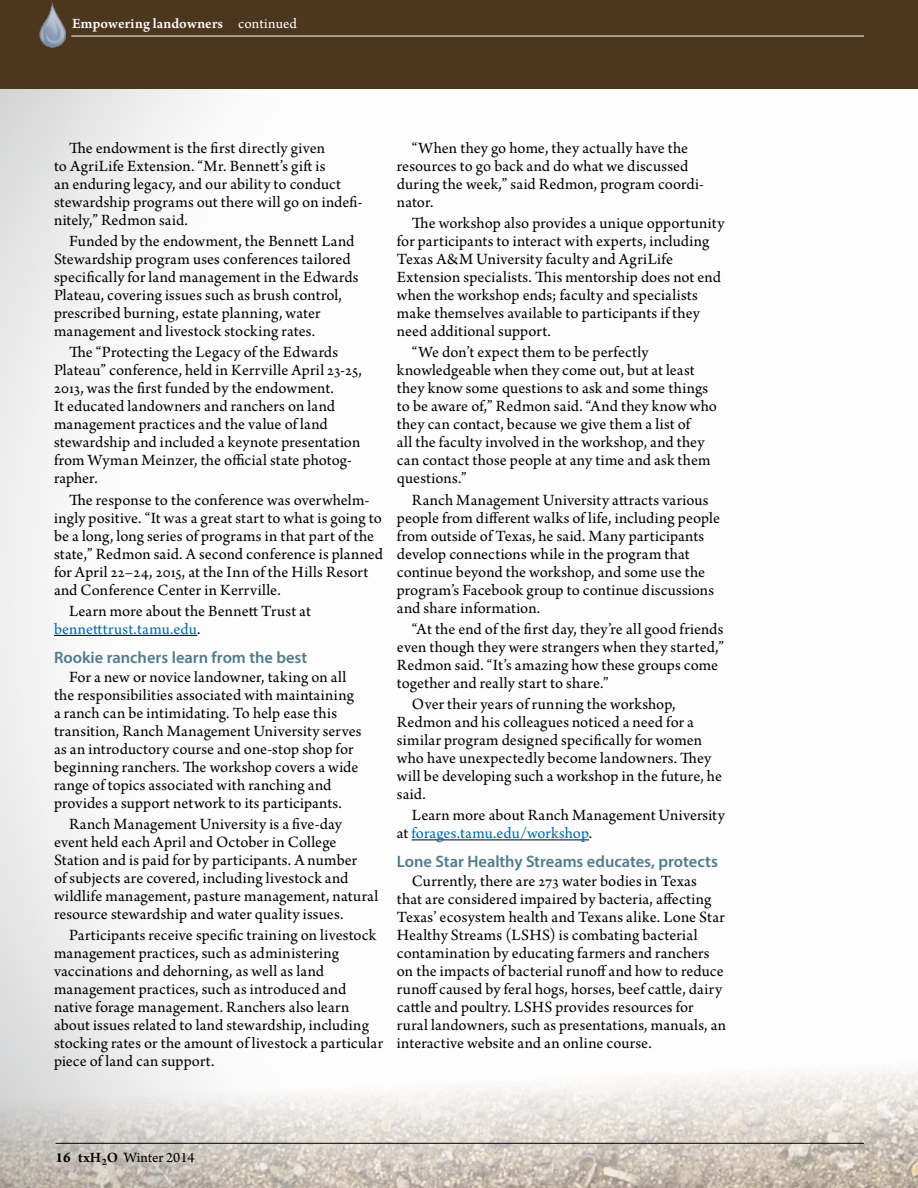
<style>
.page{position:relative;width:918px;height:1188px;background:#fff}
.page>*{position:absolute;margin:0;border:0;box-sizing:border-box;transform-origin:0 0}
.t1{font:16.5px/18px "Arno Pro";letter-spacing:.01em;color:#000}
.t2{font:600 16.5px "Myriad Pro";color:#4f7b8c}
.t3{font:600 15px "Arno Pro";letter-spacing:.01em;color:#fff}
.t4{font:15px "Arno Pro";letter-spacing:-.005em;color:#000}
.s1{font-weight:400}
.s2{color:#0068ac}
.s3{font-weight:700}
.s4{font-weight:600}
</style>
<div class="page">
<div style="left:0;top:0;width:918px;height:89px;background:#4d361e"></div>
<img style="left:0;top:1011px;width:918px;height:177px">
<hr style="left:56px;top:1143px;width:808px;height:1px;background:#000">
<hr style="left:71px;top:36px;width:793px;height:1px;background:#fff">
<img style="left:39px;top:3px;width:26px;height:45px">
<hr style="left:54px;top:635px;width:143px;height:1px;background:#000">
<hr style="left:412px;top:839px;width:177px;height:1px;background:#000">
<p class="t3" style="left:72px;top:15px;width:227px">Empowering landowners <span class="s1">continued</span></p>
<p class="t1" style="left:54px;top:140px;width:310px;text-indent:15px">The endowment is the first directly given<br>to AgriLife Extension. “Mr. Bennett’s gift is<br>an enduring legacy, and our ability to conduct stewardship programs out there will go on indefi&shy;nitely,” Redmon said.</p>
<p class="t1" style="left:54px;top:233px;width:306px;text-indent:15px">Funded by the endowment, the Bennett Land Stewardship program uses conferences tailored specifically for land management in the Edwards Plateau, covering issues such as brush control, prescribed burning, estate planning, water management and livestock stocking rates.</p>
<p class="t1" style="left:54px;top:344px;width:309px;text-indent:15px">The “Protecting the Legacy of the Edwards Plateau” conference, held in Kerrville April 23-25, 2013, was the first funded by the endowment.<br>It educated landowners and ranchers on land management practices and the value of land stewardship and included a keynote presentation from Wyman Meinzer, the official state photog&shy;rapher.</p>
<p class="t1" style="left:54px;top:491px;width:331px;text-indent:15px">The response to the conference was overwhelm&shy;ingly positive. “It was a great start to what is going to be a long, long series of programs in that part of the state,” Redmon said. A second conference is planned for April 22–24, 2015, at the Inn of the Hills Resort and Conference Center in Kerrville.</p>
<p class="t1" style="left:54px;top:603px;width:258px;text-indent:15px">Learn more about the Bennett Trust at <span class="s2">bennetttrust.tamu.edu</span>.</p>
<p class="t2" style="left:54px;top:647px;width:255px">Rookie ranchers learn from the best</p>
<p class="t1" style="left:54px;top:669px;width:309px;text-indent:15px">For a new or novice landowner, taking on all the responsibilities associated with maintaining a ranch can be intimidating. To help ease this transition, Ranch Management University serves as an introductory course and one-stop shop for beginning ranchers. The workshop covers a wide range of topics associated with ranching and provides a support network to its participants.</p>
<p class="t1" style="left:54px;top:816px;width:326px;text-indent:15px">Ranch Management University is a five-day event held each April and October in College Station and is paid for by participants. A number<br>of subjects are covered, including livestock and wildlife management, pasture management, natural resource stewardship and water quality issues.</p>
<p class="t1" style="left:54px;top:927px;width:331px;text-indent:15px">Participants receive specific training on livestock management practices, such as administering vaccinations and dehorning, as well as land management practices, such as introduced and native forage management. Ranchers also learn about issues related to land stewardship, including stocking rates or the amount of livestock a particular piece of land can support.</p>
<p class="t1" style="left:397px;top:140px;width:308px;text-indent:15px">“When they go home, they actually have the resources to go back and do what we discussed during the week,” said Redmon, program coordi&shy;nator.</p>
<p class="t1" style="left:397px;top:215px;width:329px;text-indent:15px">The workshop also provides a unique opportunity for participants to interact with experts, including Texas A&amp;M University faculty and AgriLife Extension specialists. This mentorship does not end when the workshop ends; faculty and specialists make themselves available to participants if they need additional support.</p>
<p class="t1" style="left:397px;top:344px;width:322px;text-indent:15px">“We don’t expect them to be perfectly knowledgeable when they come out, but at least they know some questions to ask and some things to be aware of,” Redmon said. “And they know who they can contact, because we give them a list of<br>all the faculty involved in the workshop, and they can contact those people at any time and ask them questions.”</p>
<p class="t1" style="left:397px;top:491px;width:325px;text-indent:15px">Ranch Management University attracts various people from different walks of life, including people from outside of Texas, he said. Many participants develop connections while in the program that continue beyond the workshop, and some use the program’s Facebook group to continue discussions and share information.</p>
<p class="t1" style="left:397px;top:621px;width:329px;text-indent:15px">“At the end of the first day, they’re all good friends even though they were strangers when they started,” Redmon said. “It’s amazing how these groups come together and really start to share.”</p>
<p class="t1" style="left:397px;top:696px;width:327px;text-indent:15px">Over their years of running the workshop, Redmon and his colleagues noticed a need for a similar program designed specifically for women who have unexpectedly become landowners. They will be developing such a workshop in the future, he said.</p>
<p class="t1" style="left:397px;top:807px;width:330px;text-indent:15px">Learn more about Ranch Management University at <span class="s2">forages.tamu.edu/workshop</span>.</p>
<p class="t2" style="left:397px;top:851px;width:323px">Lone Star Healthy Streams educates, protects</p>
<p class="t1" style="left:397px;top:873px;width:331px;text-indent:15px">Currently, there are 273 water bodies in Texas that are considered impaired by bacteria, affecting Texas’ ecosystem health and Texans alike. Lone Star Healthy Streams (LSHS) is combating bacterial contamination by educating farmers and ranchers on the impacts of bacterial runoff and how to reduce runoff caused by feral hogs, horses, beef cattle, dairy cattle and poultry. LSHS provides resources for rural landowners, such as presentations, manuals, an interactive website and an online course.</p>
<p class="t4" style="left:56px;top:1149px;width:141px"><span class="s3">16</span> <span class="s4">txH</span><sub>2</sub><span class="s4">O</span> Winter 2014</p>
</div>
